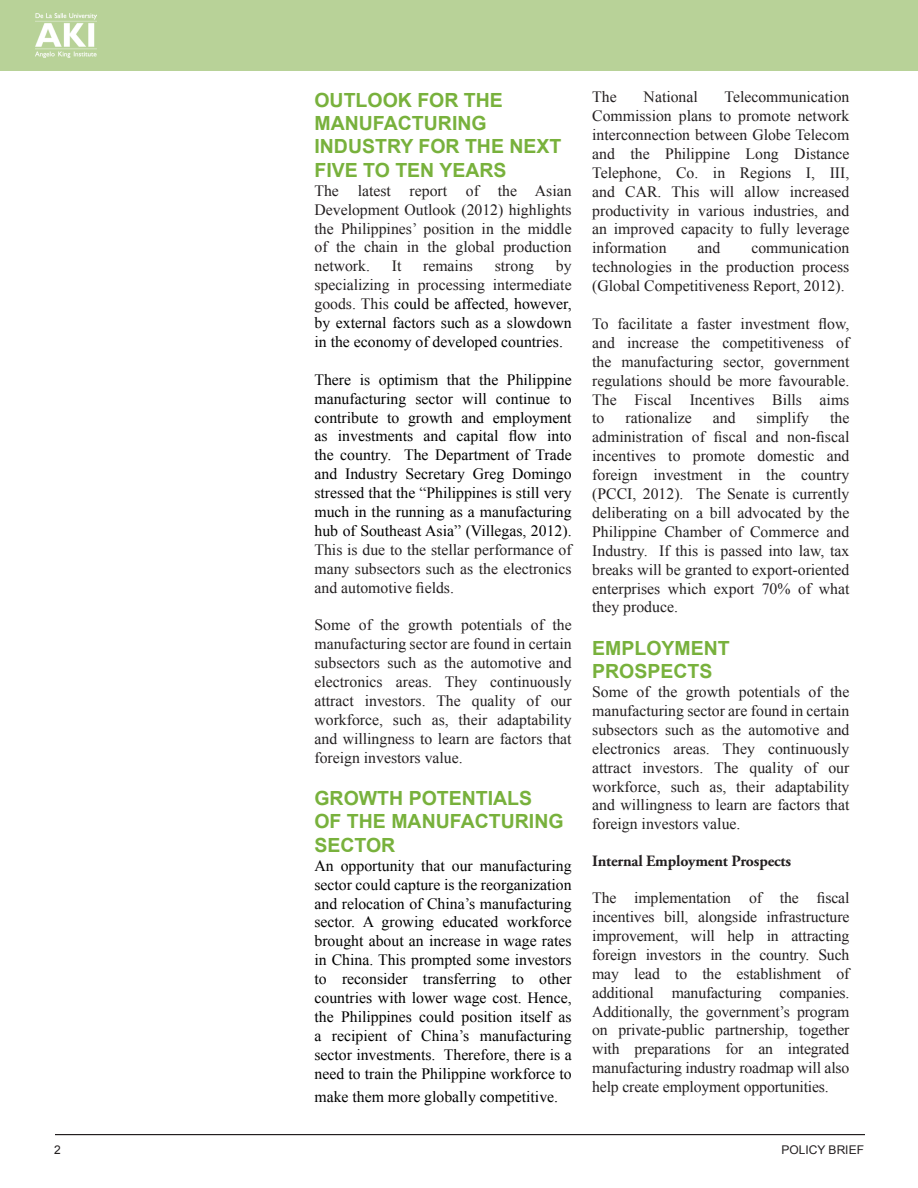
<style>
.page{position:relative;width:918px;height:1188px;background:#fff}
.page>*{position:absolute;margin:0;border:0;box-sizing:border-box;transform-origin:0 0}
.t1{font:700 19.5px/23.4px "Arial";color:#78b13c}
.t2{font:15.75px/18.9px "Times New Roman";color:#231f20;text-align:justify}
.t3{font:15.75px/18.9px "Times New Roman";color:#000;text-align:justify}
.t4{font:700 15.75px "Adobe Garamond Pro";letter-spacing:-.01em;color:#231f20}
.t5{font:12px "Arial";color:#231f20}
.s1{color:#231f20}
</style>
<div class="page">
<div style="left:0;top:0;width:918px;height:70px;background:#b8d298"></div>
<img style="left:35px;top:14px;width:62px;height:44px">
<hr style="left:55px;top:1134px;width:810px;height:1px;background:#231f20">
<p class="t1" style="left:314px;top:89px;width:249px">OUTLOOK FOR THE<br>MANUFACTURING<br>INDUSTRY FOR THE NEXT<br>FIVE TO TEN YEARS</p>
<p class="t2" style="left:314px;top:181px;width:259px">The latest report of the Asian Development Outlook (2012) highlights the Philippines’ position in the middle of the chain in the global production network.</p>
<p class="t3" style="left:314px;top:256px;width:259px;text-indent:241px"><span class="s1">by specializing in processing intermediate goods. This</span> could be affected, however, by external factors such as a slowdown in the economy of developed countries.</p>
<p class="t3" style="left:314px;top:370px;width:259px">There is optimism that the Philippine manufacturing sector will continue to contribute to growth and employment as investments and capital flow into the country. The Department of Trade and Industry Secretary Greg Domingo stressed that the “Philippines is still very much in the running as a manufacturing hub of Southeast Asia” (Villegas, 2012).<br><span class="s1">This is due to the stellar performance of many subsectors such as the electronics and automotive fields.</span></p>
<p class="t2" style="left:314px;top:615px;width:259px">Some of the growth potentials of the manufacturing sector are found in certain subsectors such as the automotive and electronics areas. They continuously attract investors. The quality of our workforce, such as, their adaptability and willingness to learn are factors that foreign investors value.</p>
<p class="t1" style="left:314px;top:787px;width:251px">GROWTH POTENTIALS<br>OF THE MANUFACTURING<br>SECTOR</p>
<p class="t3" style="left:314px;top:856px;width:259px">An opportunity that our manufacturing sector could capture is the reorganization and relocation of China’s manufacturing sector. A growing educated workforce brought about an increase in wage rates in China. This prompted some investors to reconsider transferring to other countries with lower wage cost. Hence, the Philippines could position itself as a recipient of China’s manufacturing sector investments. Therefore, there is a need to train the Philippine workforce to</p>
<p class="t3" style="left:314px;top:1087px;width:245px">make them more globally competitive.</p>
<p class="t2" style="left:392px;top:256px;width:11px">It</p>
<p class="t2" style="left:423px;top:256px;width:51px">remains</p>
<p class="t2" style="left:495px;top:256px;width:41px">strong</p>
<p class="t2" style="left:592px;top:87px;width:259px;text-indent:132px">Telecommunication Commission plans to promote network interconnection between Globe Telecom and the Philippine Long Distance Telephone, Co. in Regions I, III, and CAR. This will allow increased productivity in various industries, and an improved capacity to fully leverage information</p>
<p class="t2" style="left:592px;top:87px;width:26px">The</p>
<p class="t2" style="left:644px;top:87px;width:56px">National</p>
<p class="t2" style="left:592px;top:238px;width:259px;text-indent:159px">communication technologies in the production process (Global Competitiveness Report, 2012).</p>
<p class="t2" style="left:592px;top:314px;width:259px">To facilitate a faster investment flow, and increase the competitiveness of the manufacturing sector, government regulations should be more favourable.<br>The Fiscal Incentives Bills aims to</p>
<p class="t2" style="left:698px;top:238px;width:24px">and</p>
<p class="t2" style="left:592px;top:408px;width:259px;text-indent:238px">the administration of fiscal and non-fiscal incentives to promote domestic and foreign investment in the country (PCCI, 2012). The Senate is currently deliberating on a bill advocated by the Philippine Chamber of Commerce and Industry. If this is passed into law, tax breaks will be granted to export-oriented enterprises which export 70% of what they produce.</p>
<p class="t1" style="left:592px;top:637px;width:139px">EMPLOYMENT<br>PROSPECTS</p>
<p class="t2" style="left:592px;top:682px;width:259px">Some of the growth potentials of the manufacturing sector are found in certain subsectors such as the automotive and electronics areas. They continuously attract investors. The quality of our workforce, such as, their adaptability and willingness to learn are factors that foreign investors value.</p>
<p class="t4" style="left:592px;top:852px;width:200px">Internal Employment Prospects</p>
<p class="t2" style="left:592px;top:888px;width:259px">The implementation of the fiscal incentives bill, alongside infrastructure improvement, will help in attracting foreign investors in the country. Such may lead to the establishment of additional manufacturing companies.<br>Additionally, the government’s program on private-public partnership, together with preparations for an integrated manufacturing industry roadmap will also help create employment opportunities.</p>
<p class="t2" style="left:625px;top:408px;width:68px">rationalize</p>
<p class="t2" style="left:713px;top:408px;width:24px">and</p>
<p class="t2" style="left:757px;top:408px;width:54px">simplify</p>
<p class="t5" style="left:54px;top:1142px;width:8px">2</p>
<p class="t5" style="left:782px;top:1142px;width:84px">POLICY BRIEF</p>
</div>
